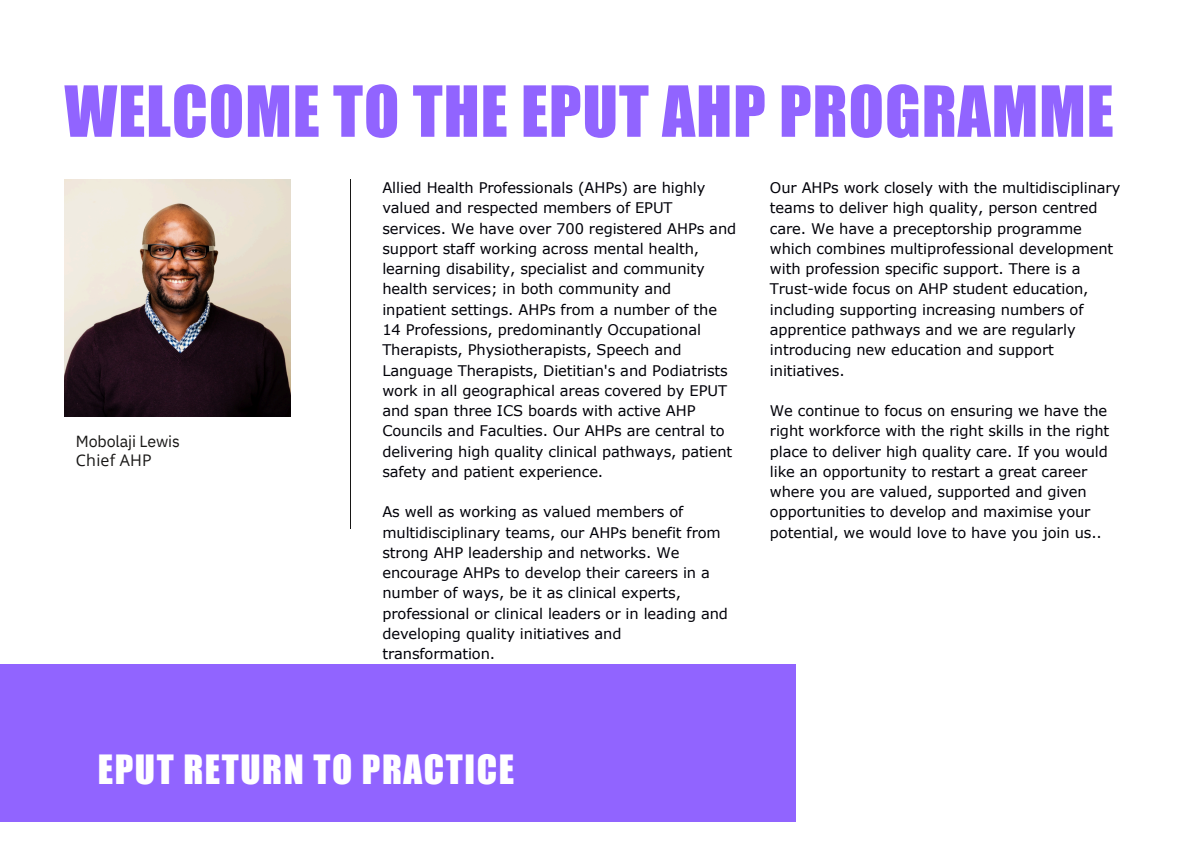
<style>
.page{position:relative;width:1191px;height:843px;background:#fff}
.page>*{position:absolute;margin:0;border:0;box-sizing:border-box;transform-origin:0 0}
.t1{font:65px "Impact";letter-spacing:.015em;color:#9164ff}
.t2{font:37px "Impact";letter-spacing:.045em;color:#fff}
.t3{font:16px "IBM Plex Sans";letter-spacing:-.01em;color:#171615}
.t4{font:16px "Open Sans";letter-spacing:.015em;color:#171615}
.t5{font:14.6px/20.2px "Verdana";letter-spacing:-.005em;color:#000108}
</style>
<div class="page">
<img style="left:64px;top:179px;width:226px;height:237px">
<hr style="left:350px;top:179px;width:1px;height:350px;background:#171615">
<div style="left:0;top:664px;width:795px;height:157px;background:#9164ff"></div>
<h1 class="t1" style="left:64px;top:71px;width:1050px">WELCOME TO THE EPUT AHP PROGRAMME</h1>
<p class="t3" style="left:76px;top:431px;width:105px">Mobolaji Lewis</p>
<p class="t4" style="left:76px;top:449px;width:77px">Chief AHP</p>
<p class="t5" style="left:382px;top:177px;width:355px">Allied Health Professionals (AHPs) are highly valued and respected members of EPUT services. We have over 700 registered AHPs and support staff working across mental health, learning disability, specialist and community health services; in both community and inpatient settings. AHPs from a number of the 14 Professions, predominantly Occupational Therapists, Physiotherapists, Speech and Language Therapists, Dietitian's and Podiatrists work in all geographical areas covered by EPUT and span three ICS boards with active AHP Councils and Faculties. Our AHPs are central to delivering high quality clinical pathways, patient safety and patient experience.</p>
<p class="t5" style="left:382px;top:501px;width:347px">As well as working as valued members of multidisciplinary teams, our AHPs benefit from strong AHP leadership and networks. We encourage AHPs to develop their careers in a number of ways, be it as clinical experts, professional or clinical leaders or in leading and developing quality initiatives and transformation.</p>
<p class="t5" style="left:769px;top:177px;width:352px">Our AHPs work closely with the multidisciplinary teams to deliver high quality, person centred care. We have a preceptorship programme which combines multiprofessional development with profession specific support. There is a Trust-wide focus on AHP student education, including supporting increasing numbers of apprentice pathways and we are regularly introducing new education and support initiatives.</p>
<h2 class="t5" style="left:769px;top:400px;width:341px">We continue to focus on ensuring we have the right workforce with the right skills in the right place to deliver high quality care. If you would like an opportunity to restart a great career where you are valued, supported and given opportunities to develop and maximise your potential, we would love to have you join us..</h2>
<p class="t2" style="left:98px;top:746px;width:418px">EPUT RETURN TO PRACTICE</p>
</div>
